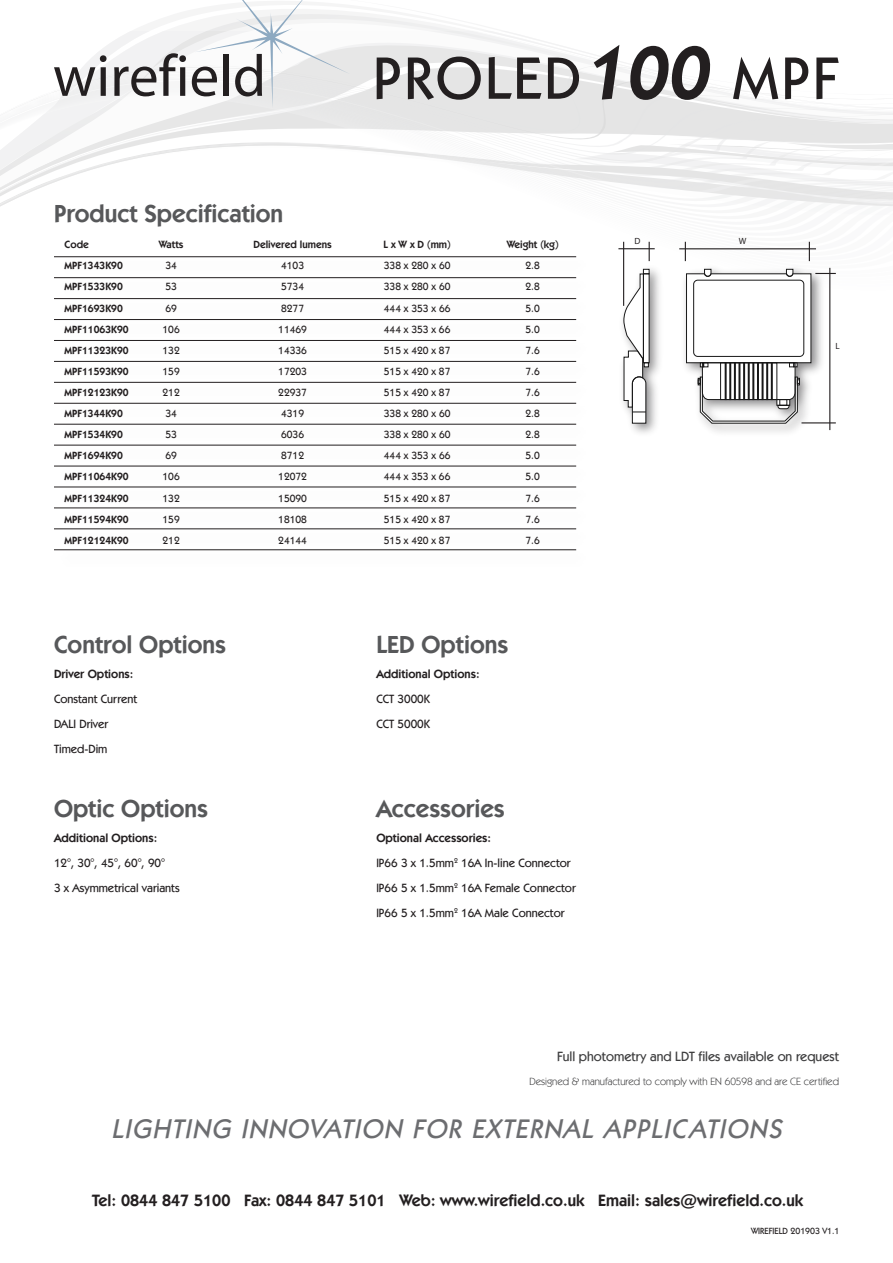
<style>
.page{position:relative;width:893px;height:1263px;background:#fff}
.page>*{position:absolute;margin:0;border:0;box-sizing:border-box;transform-origin:0 0}
.NEW_TITLE_2018{font:500 60px "Kabel IT Cby BT";letter-spacing:.05em;color:#231f20}
.t1{font:italic 500 27px "Kabel IT Cby BT";letter-spacing:.02em;color:#6c6d70}
.New_Text_and_Table_H{font:600 24.75px "Kabel IT Cby BT";color:#57585a}
.t2{font:600 16.5px "Kabel IT Cby BT";color:#231f20}
.t3{font:500 13.5px "Kabel IT Cby BT";color:#3e3e3f}
.New_Bullits_and_text{font:500 12px "Kabel IT Cby BT";color:#231f20}
.New_Bullits_and_text-2{font:600 12px "Kabel IT Cby BT";color:#231f20}
.New_Table_2018{font:500 10.5px "Kabel IT Cby BT";color:#231f20}
.New_Table_2018-2{font:600 10.5px "Kabel IT Cby BT";color:#231f20}
.New_anno_Medium_2018{font:10.5px "Kabel IT Cby BT";color:#3e3e3f}
.New_Bullits_and_text-3{font:500 9px "Kabel IT Cby BT";color:#231f20}
.t4{font:9px "Myriad Pro";color:#231f20}
.s1{font-weight:600;font-size:75px}
</style>
<div class="page">
<svg style="left:0;top:0;width:893px;height:207px"></svg>
<hr style="left:54px;top:256px;width:522px;height:1px;background:#231f20">
<div style="left:53px;top:272px;width:541px;height:28px;background:#231f20;opacity:.43"></div>
<hr style="left:54px;top:277px;width:522px;height:1px;background:#231f20">
<div style="left:53px;top:440px;width:541px;height:28px;background:#231f20;opacity:.43"></div>
<hr style="left:54px;top:445px;width:522px;height:1px;background:#231f20">
<div style="left:53px;top:356px;width:541px;height:28px;background:#231f20;opacity:.43"></div>
<hr style="left:54px;top:361px;width:522px;height:1px;background:#231f20">
<div style="left:53px;top:523px;width:541px;height:28px;background:#231f20;opacity:.43"></div>
<hr style="left:54px;top:529px;width:522px;height:1px;background:#231f20">
<hr style="left:54px;top:319px;width:522px;height:1px;background:#231f20">
<div style="left:53px;top:481px;width:541px;height:29px;background:#231f20;opacity:.43"></div>
<hr style="left:54px;top:487px;width:522px;height:1px;background:#231f20">
<div style="left:53px;top:398px;width:541px;height:28px;background:#231f20;opacity:.43"></div>
<hr style="left:54px;top:403px;width:522px;height:1px;background:#231f20">
<img style="left:622px;top:261px;width:38px;height:172px">
<hr style="left:618px;top:248px;width:37px;height:1px;background:#231f20">
<hr style="left:623px;top:242px;width:1px;height:64px;background:#231f20">
<svg style="left:649px;top:242px;width:1px;height:19px"></svg>
<hr style="left:679px;top:248px;width:137px;height:1px;background:#231f20">
<svg style="left:685px;top:242px;width:1px;height:19px"></svg>
<svg style="left:809px;top:242px;width:1px;height:19px"></svg>
<hr style="left:829px;top:268px;width:1px;height:162px;background:#231f20">
<svg style="left:686px;top:269px;width:150px;height:155px"></svg>
<svg style="left:623px;top:269px;width:26px;height:155px"></svg>
<p class="New_Text_and_Table_H" style="left:54px;top:198px;width:231px">Product Specification</p>
<p class="NEW_TITLE_2018" style="left:373px;top:41px;width:467px">PROLED<span class="s1">100</span> MPF</p>
<p class="New_Table_2018-2" style="left:65px;top:238px;width:26px">Code</p>
<p class="New_Table_2018-2" style="left:159px;top:238px;width:26px">Watts</p>
<p class="New_Table_2018-2" style="left:253px;top:238px;width:80px">Delivered lumens</p>
<p class="New_Table_2018-2" style="left:383px;top:238px;width:69px">L x W x D (mm)</p>
<p class="New_Table_2018-2" style="left:507px;top:238px;width:53px">Weight (kg)</p>
<p class="New_Table_2018-2" style="left:65px;top:259px;width:60px">MPF1343K90</p>
<p class="New_Table_2018" style="left:165px;top:259px;width:13px">34</p>
<p class="New_Table_2018" style="left:281px;top:259px;width:24px">4103</p>
<p class="New_Table_2018" style="left:384px;top:259px;width:68px">338 x 280 x 60</p>
<p class="New_Table_2018" style="left:526px;top:259px;width:16px">2.8</p>
<p class="New_Table_2018-2" style="left:65px;top:280px;width:60px">MPF1533K90</p>
<p class="New_Table_2018" style="left:165px;top:280px;width:13px">53</p>
<p class="New_Table_2018" style="left:281px;top:280px;width:24px">5734</p>
<p class="New_Table_2018" style="left:384px;top:280px;width:68px">338 x 280 x 60</p>
<p class="New_Table_2018" style="left:526px;top:280px;width:16px">2.8</p>
<p class="New_Table_2018-2" style="left:65px;top:301px;width:60px">MPF1693K90</p>
<p class="New_Table_2018" style="left:165px;top:301px;width:13px">69</p>
<p class="New_Table_2018" style="left:281px;top:301px;width:24px">8277</p>
<p class="New_Table_2018" style="left:384px;top:301px;width:68px">444 x 353 x 66</p>
<p class="New_Table_2018" style="left:526px;top:301px;width:16px">5.0</p>
<p class="New_Table_2018-2" style="left:65px;top:323px;width:65px">MPF11063K90</p>
<p class="New_Table_2018" style="left:163px;top:323px;width:19px">106</p>
<p class="New_Table_2018" style="left:278px;top:323px;width:30px">11469</p>
<p class="New_Table_2018" style="left:384px;top:323px;width:68px">444 x 353 x 66</p>
<p class="New_Table_2018" style="left:525px;top:323px;width:16px">5.0</p>
<p class="New_Table_2018-2" style="left:65px;top:344px;width:65px">MPF11323K90</p>
<p class="New_Table_2018" style="left:163px;top:344px;width:19px">132</p>
<p class="New_Table_2018" style="left:278px;top:344px;width:30px">14336</p>
<p class="New_Table_2018" style="left:384px;top:344px;width:68px">515 x 420 x 87</p>
<p class="New_Table_2018" style="left:525px;top:344px;width:16px">7.6</p>
<p class="New_Table_2018-2" style="left:65px;top:365px;width:65px">MPF11593K90</p>
<p class="New_Table_2018" style="left:163px;top:365px;width:19px">159</p>
<p class="New_Table_2018" style="left:278px;top:365px;width:30px">17203</p>
<p class="New_Table_2018" style="left:384px;top:365px;width:68px">515 x 420 x 87</p>
<p class="New_Table_2018" style="left:525px;top:365px;width:16px">7.6</p>
<p class="New_Table_2018-2" style="left:65px;top:386px;width:65px">MPF12123K90</p>
<p class="New_Table_2018" style="left:163px;top:386px;width:19px">212</p>
<p class="New_Table_2018" style="left:278px;top:386px;width:30px">22937</p>
<p class="New_Table_2018" style="left:384px;top:386px;width:68px">515 x 420 x 87</p>
<p class="New_Table_2018" style="left:525px;top:386px;width:16px">7.6</p>
<p class="New_Table_2018-2" style="left:65px;top:407px;width:60px">MPF1344K90</p>
<p class="New_Table_2018" style="left:165px;top:407px;width:13px">34</p>
<p class="New_Table_2018" style="left:281px;top:407px;width:24px">4319</p>
<p class="New_Table_2018" style="left:384px;top:407px;width:68px">338 x 280 x 60</p>
<p class="New_Table_2018" style="left:526px;top:407px;width:16px">2.8</p>
<p class="New_Table_2018-2" style="left:65px;top:428px;width:60px">MPF1534K90</p>
<p class="New_Table_2018" style="left:165px;top:428px;width:13px">53</p>
<p class="New_Table_2018" style="left:281px;top:428px;width:24px">6036</p>
<p class="New_Table_2018" style="left:384px;top:428px;width:68px">338 x 280 x 60</p>
<p class="New_Table_2018" style="left:526px;top:428px;width:16px">2.8</p>
<p class="New_Table_2018-2" style="left:65px;top:449px;width:60px">MPF1694K90</p>
<p class="New_Table_2018" style="left:165px;top:449px;width:13px">69</p>
<p class="New_Table_2018" style="left:281px;top:449px;width:24px">8712</p>
<p class="New_Table_2018" style="left:384px;top:449px;width:68px">444 x 353 x 66</p>
<p class="New_Table_2018" style="left:526px;top:449px;width:16px">5.0</p>
<p class="New_Table_2018-2" style="left:65px;top:470px;width:65px">MPF11064K90</p>
<p class="New_Table_2018" style="left:163px;top:470px;width:19px">106</p>
<p class="New_Table_2018" style="left:278px;top:470px;width:30px">12072</p>
<p class="New_Table_2018" style="left:384px;top:470px;width:68px">444 x 353 x 66</p>
<p class="New_Table_2018" style="left:525px;top:470px;width:16px">5.0</p>
<p class="New_Table_2018-2" style="left:65px;top:491px;width:65px">MPF11324K90</p>
<p class="New_Table_2018" style="left:163px;top:491px;width:19px">132</p>
<p class="New_Table_2018" style="left:278px;top:491px;width:30px">15090</p>
<p class="New_Table_2018" style="left:384px;top:491px;width:68px">515 x 420 x 87</p>
<p class="New_Table_2018" style="left:525px;top:491px;width:16px">7.6</p>
<p class="New_Table_2018-2" style="left:65px;top:512px;width:65px">MPF11594K90</p>
<p class="New_Table_2018" style="left:163px;top:512px;width:19px">159</p>
<p class="New_Table_2018" style="left:278px;top:512px;width:30px">18108</p>
<p class="New_Table_2018" style="left:384px;top:512px;width:68px">515 x 420 x 87</p>
<p class="New_Table_2018" style="left:525px;top:512px;width:16px">7.6</p>
<p class="New_Table_2018-2" style="left:65px;top:534px;width:65px">MPF12124K90</p>
<p class="New_Table_2018" style="left:163px;top:534px;width:19px">212</p>
<p class="New_Table_2018" style="left:278px;top:534px;width:30px">24144</p>
<p class="New_Table_2018" style="left:384px;top:534px;width:68px">515 x 420 x 87</p>
<p class="New_Table_2018" style="left:525px;top:534px;width:16px">7.6</p>
<p class="New_Text_and_Table_H" style="left:54px;top:630px;width:174px">Control Options</p>
<p class="New_Bullits_and_text-2" style="left:54px;top:667px;width:81px">Driver Options:</p>
<p class="New_Bullits_and_text" style="left:54px;top:692px;width:85px">Constant Current</p>
<p class="New_Bullits_and_text" style="left:54px;top:717px;width:56px">DALI Driver</p>
<p class="New_Bullits_and_text" style="left:54px;top:742px;width:55px">Timed-Dim</p>
<p class="New_Text_and_Table_H" style="left:54px;top:793px;width:156px">Optic Options</p>
<p class="New_Bullits_and_text-2" style="left:54px;top:830px;width:105px">Additional Options:</p>
<p class="New_Bullits_and_text" style="left:54px;top:855px;width:113px">12°, 30°, 45°, 60°, 90°</p>
<p class="New_Bullits_and_text" style="left:54px;top:880px;width:127px">3 x Asymmetrical variants</p>
<p class="New_Text_and_Table_H" style="left:376px;top:630px;width:134px">LED Options</p>
<p class="New_Bullits_and_text-2" style="left:376px;top:667px;width:105px">Additional Options:</p>
<p class="New_Bullits_and_text" style="left:376px;top:692px;width:55px">CCT 3000K</p>
<p class="New_Bullits_and_text" style="left:376px;top:717px;width:55px">CCT 5000K</p>
<p class="New_Text_and_Table_H" style="left:376px;top:793px;width:130px">Accessories</p>
<p class="New_Bullits_and_text-2" style="left:376px;top:830px;width:116px">Optional Accessories:</p>
<p class="New_Bullits_and_text" style="left:376px;top:855px;width:196px">IP66 3 x 1.5mm<sup>2</sup> 16A In-line Connector</p>
<p class="New_Bullits_and_text" style="left:376px;top:880px;width:201px">IP66 5 x 1.5mm<sup>2</sup> 16A Female Connector</p>
<p class="New_Bullits_and_text" style="left:376px;top:905px;width:190px">IP66 5 x 1.5mm<sup>2</sup> 16A Male Connector</p>
<p class="t4" style="left:634px;top:235px;width:7px">D</p>
<p class="t4" style="left:739px;top:235px;width:9px">W</p>
<p class="t4" style="left:835px;top:340px;width:6px">L</p>
<p class="t3" style="left:557px;top:1048px;width:283px">Full photometry and LDT files available on request</p>
<p class="New_anno_Medium_2018" style="left:530px;top:1075px;width:311px">Designed &amp; manufactured to comply with EN 60598 and are CE certified</p>
<h2 class="t1" style="left:111px;top:1112px;width:678px">LIGHTING INNOVATION FOR EXTERNAL APPLICATIONS</h2>
<h3 class="t2" style="left:92px;top:1190px;width:713px">Tel: 0844 847 5100 Fax: 0844 847 5101 Web: www.wirefield.co.uk Email: sales@wirefield.co.uk</h3>
<p class="New_Bullits_and_text-3" style="left:751px;top:1225px;width:90px">WIREFIELD 201903 V1.1</p>
</div>
